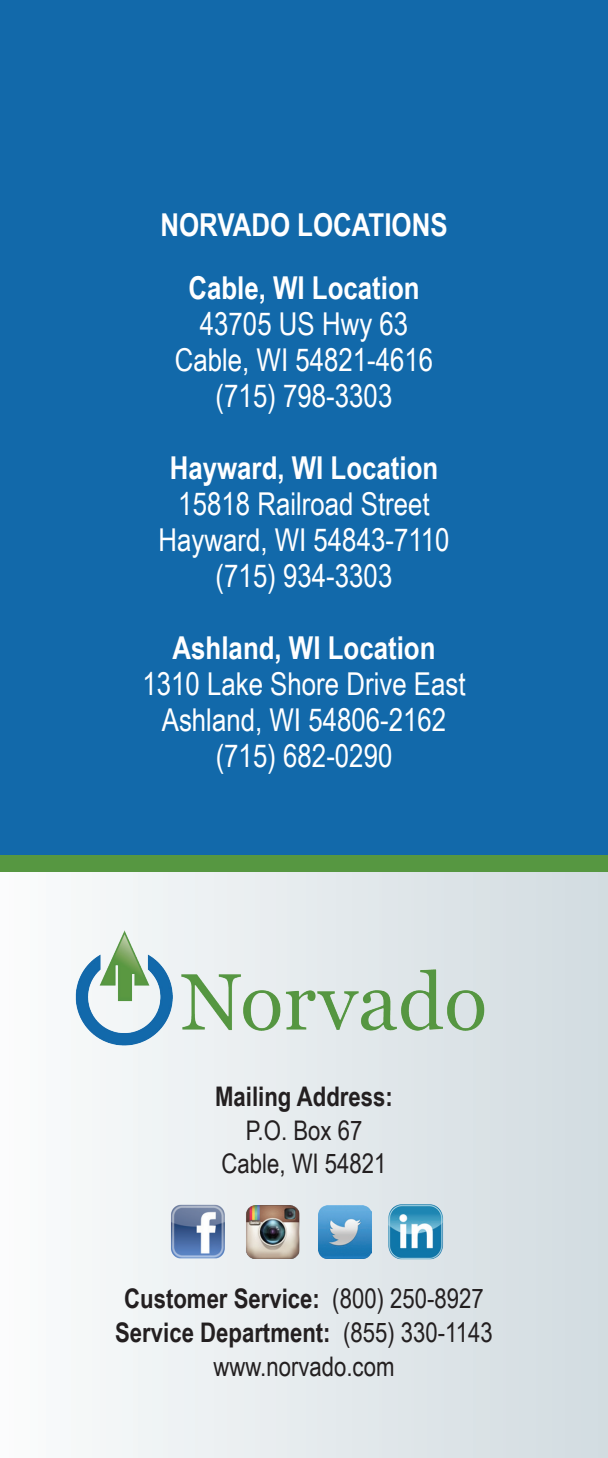
<style>
.page{position:relative;width:608px;height:1458px;background:#fff}
.page>*{position:absolute;margin:0;border:0;box-sizing:border-box;transform-origin:0 0}
.t1{font:31.5px/36px "Arial Narrow";color:#fff;text-align:center}
.t2{font:700 31.5px/63px "Arial Narrow";color:#fff;text-align:center}
.t3{font:27px/33.8px "Arial Narrow";color:#231f20;text-align:center}
.t4{font:700 27px "Arial Narrow";color:#231f20}
.s1{font-weight:700}
</style>
<div class="page">
<div style="left:0;top:0;width:608px;height:1458px;background:linear-gradient(to right,#fbfcfc,#d1dbe0)"></div>
<div style="left:0;top:0;width:608px;height:864px;background:#1269aa"></div>
<img style="left:72px;top:928px;width:423px;height:134px">
<div style="left:0;top:855px;width:608px;height:17px;background:#569741"></div>
<img style="left:164px;top:1199px;width:67px;height:65px">
<img style="left:240px;top:1206px;width:66px;height:53px">
<img style="left:319px;top:1205px;width:53px;height:53px">
<img style="left:387px;top:1204px;width:57px;height:55px">
<p class="t2" style="left:160px;top:191px;width:289px">Norvado Locations<br>Cable, WI Location</p>
<p class="t1" style="left:175px;top:304px;width:260px">43705 US Hwy 63<br>Cable, WI 54821-4616 (715) 798-3303</p>
<p class="t2" style="left:170px;top:434px;width:270px">Hayward, WI Location</p>
<p class="t1" style="left:158px;top:484px;width:293px">15818 Railroad Street<br>Hayward, WI 54843-7110 (715) 934-3303</p>
<p class="t2" style="left:172px;top:614px;width:264px">Ashland, WI Location</p>
<p class="t1" style="left:142px;top:664px;width:325px">1310 Lake Shore Drive East<br>Ashland, WI 54806-2162 (715) 682-0290</p>
<p class="t4" style="left:215px;top:1076px;width:179px">Mailing Address:</p>
<p class="t3" style="left:221px;top:1112px;width:166px">P.O. Box 67<br>Cable, WI 54821</p>
<p class="t3" style="left:115px;top:1281px;width:379px"><span class="s1">Customer Service:</span> (800) 250-8927<br><span class="s1">Service Department:</span> (855) 330-1143 www.norvado.com</p>
</div>
